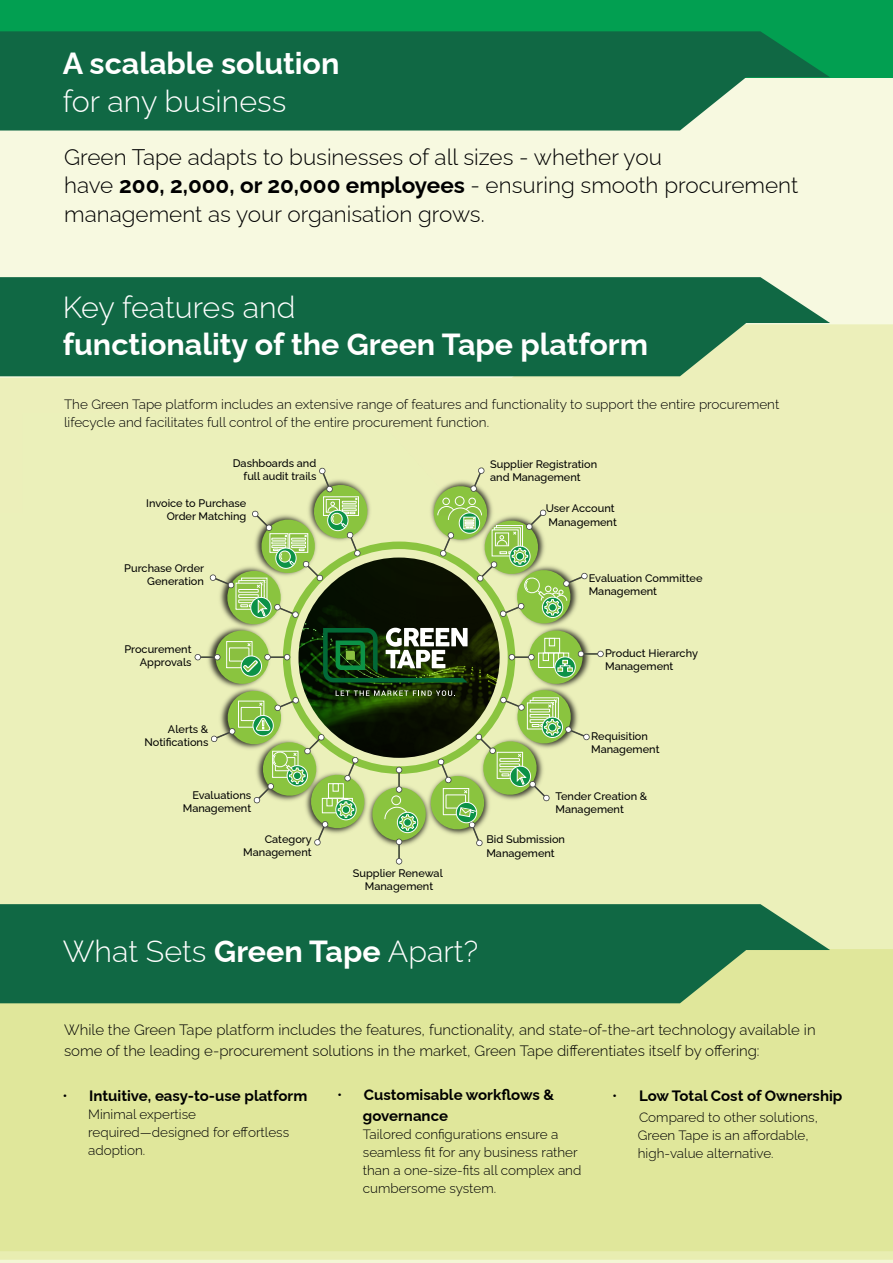
<style>
.page{position:relative;width:893px;height:1263px;background:#fff}
.page>*{position:absolute;margin:0;border:0;box-sizing:border-box;transform-origin:0 0}
.t1{font:700 30.45px "Raleway";color:#fff}
.t2{font:300 30.45px "Raleway";color:#fff}
.t3{font:300 22.5px/28.5px "Raleway";color:#000}
.t4{font:300 15px/21px "Raleway";color:#000}
.t5{font:700 15px/21px "Raleway";color:#000}
.t6{font:300 13.5px/18px "Raleway";color:#000}
.t7{font:500 10.95px/13.2px "Raleway";color:#000}
.s1{font-weight:700}
.s2{font-weight:300}
</style>
<div class="page">
<div style="left:0;top:78px;width:893px;height:246px;background:#f7f9e0"></div>
<div style="left:0;top:324px;width:893px;height:625px;background:#ebf0ba"></div>
<div style="left:0;top:949px;width:893px;height:314px;background:#e0e79b"></div>
<div style="left:0;top:0;width:893px;height:78px;background:#029f51"></div>
<svg style="left:0;top:31px;width:830px;height:100px;background:#217450"></svg>
<svg style="left:0;top:277px;width:830px;height:99px;background:#24744f"></svg>
<svg style="left:0;top:904px;width:830px;height:99px;background:#23734c"></svg>
<div style="left:158px;top:429px;width:482px;height:467px;background:#ebf0ba"></div>
<hr style="left:581px;top:653px;width:20px;height:2px;background:#404041">
<svg style="left:597px;top:651px;width:7px;height:6px"></svg>
<svg style="left:195px;top:467px;width:395px;height:397px;background:#a5b87d"></svg>
<h1 class="t1" style="left:63px;top:39px;width:278px">A scalable solution</h1>
<h1 class="t2" style="left:63px;top:76px;width:225px">for any business</h1>
<h2 class="t3" style="left:64px;top:140px;width:736px">Green Tape adapts to businesses of all sizes - whether you<br>have <span class="s1">200, 2,000, or 20,000 employees</span> - ensuring smooth procurement management as your organisation grows.</h2>
<h1 class="t2" style="left:63px;top:283px;width:234px">Key features and</h1>
<h1 class="t1" style="left:63px;top:320px;width:587px">functionality of the Green Tape platform</h1>
<p class="t6" style="left:64px;top:393px;width:717px">The Green Tape platform includes an extensive range of features and functionality to support the entire procurement lifecycle and facilitates full control of the entire procurement function.</p>
<p class="t7" style="left:233px;top:455px;width:85px;text-align:right">Dashboards and full audit trails</p>
<p class="t7" style="left:146px;top:495px;width:102px;text-align:right">Invoice to Purchase<br>Order Matching</p>
<p class="t7" style="left:124px;top:560px;width:81px;text-align:right">Purchase Order<br>Generation</p>
<p class="t7" style="left:124px;top:641px;width:69px;text-align:right">Procurement<br>Approvals</p>
<p class="t7" style="left:490px;top:457px;width:109px">Supplier Registration and Management</p>
<p class="t7" style="left:546px;top:501px;width:73px">User Account<br>Management</p>
<p class="t7" style="left:589px;top:570px;width:115px">Evaluation Committee<br>Management</p>
<p class="t7" style="left:605px;top:645px;width:94px">Product Hierarchy<br>Management</p>
<p class="t7" style="left:145px;top:721px;width:65px;text-align:right">Alerts &amp;<br>Notifications</p>
<p class="t7" style="left:183px;top:787px;width:70px;text-align:right">Evaluations<br>Management</p>
<p class="t7" style="left:243px;top:831px;width:70px;text-align:right">Category<br>Management</p>
<p class="t7" style="left:353px;top:865px;width:91px;text-align:center">Supplier Renewal<br>Management</p>
<p class="t7" style="left:591px;top:728px;width:70px">Requisition<br>Management</p>
<p class="t7" style="left:555px;top:788px;width:93px">Tender Creation &amp;<br>Management</p>
<p class="t7" style="left:486px;top:832px;width:80px">Bid Submission<br>Management</p>
<h1 class="t2" style="left:63px;top:927px;width:417px">What Sets <span class="s1">Green Tape</span> Apart?</h1>
<p class="t4" style="left:64px;top:1017px;width:753px">While the Green Tape platform includes the features, functionality, and state-of-the-art technology available in some of the leading e-procurement solutions in the market, Green Tape differentiates itself by offering:</p>
<p class="t5" style="left:63px;top:1083px;width:246px"><span class="s2">•</span> Intuitive, easy-to-use platform</p>
<p class="t6" style="left:88px;top:1103px;width:203px">Minimal expertise required—designed for effortless adoption.</p>
<p class="t5" style="left:363px;top:1082px;width:193px;text-indent:-26px"><span class="s2">•</span> Customisable workflows &amp; governance</p>
<p class="t6" style="left:363px;top:1124px;width:220px">Tailored configurations ensure a seamless fit for any business rather than a one-size-fits all complex and cumbersome system.</p>
<p class="t5" style="left:612px;top:1083px;width:232px"><span class="s2">•</span> Low Total Cost of Ownership</p>
<p class="t6" style="left:638px;top:1106px;width:181px">Compared to other solutions,<br>Green Tape is an affordable, high-value alternative.</p>
</div>
